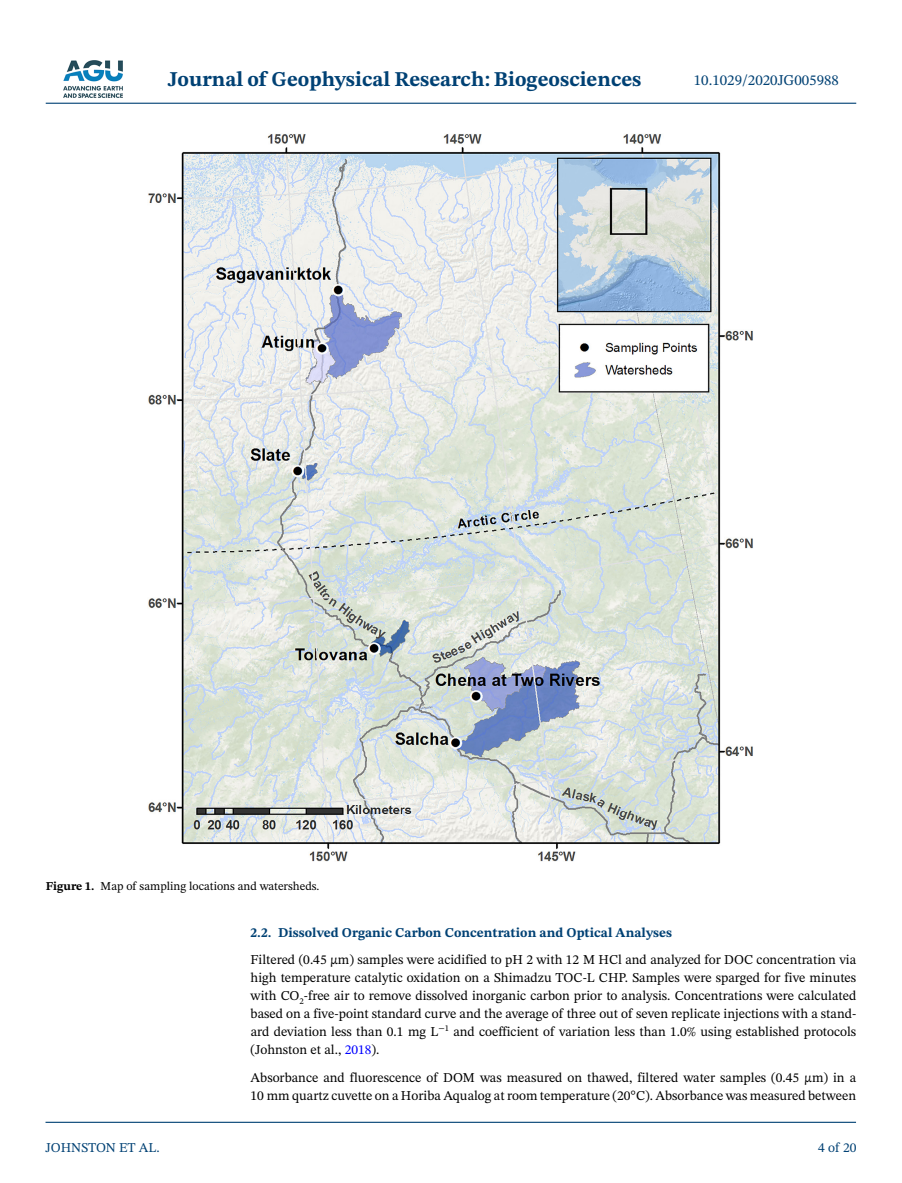
<style>
.page{position:relative;width:902px;height:1183px;background:#fff}
.page>*{position:absolute;margin:0;border:0;box-sizing:border-box;transform-origin:0 0}
.t1{font:700 21px "STIX Two Text";color:#004174}
.t2{font:15px "STIX Two Text";color:#004174}
.t3{font:13.5px/18px "STIX Two Text";color:#000;text-align:justify}
.t4{font:700 13.5px "STIX Two Text";color:#004174}
.t5{font:13.5px "STIX Two Text";color:#004174}
.t6{font:12px "STIX Two Text";color:#000}
.s1{font-weight:700}
.s2{color:#00f}
</style>
<div class="page">
<img style="left:63px;top:60px;width:60px;height:38px">
<hr style="left:46px;top:103px;width:810px;height:1px;background:#004174">
<hr style="left:45px;top:1121px;width:810px;height:1px;background:#004174">
<img style="left:148px;top:134px;width:605px;height:727px">
<h1 class="t1" style="left:168px;top:64px;width:475px">Journal of Geophysical Research: Biogeosciences</h1>
<p class="t2" style="left:693px;top:69px;width:147px">10.1029/2020JG005988</p>
<p class="t6" style="left:46px;top:877px;width:275px"><span class="s1">Figure 1.</span> Map of sampling locations and watersheds.</p>
<p class="t5" style="left:45px;top:1137px;width:116px">JOHNSTON ET AL.</p>
<p class="t4" style="left:250px;top:922px;width:423px">2.2. Dissolved Organic Carbon Concentration and Optical Analyses</p>
<p class="t3" style="left:250px;top:949px;width:607px">Filtered (0.45 μm) samples were acidified to pH 2 with 12 M HCl and analyzed for DOC concentration via high temperature catalytic oxidation on a Shimadzu TOC-L CHP. Samples were sparged for five minutes with CO<sub>2</sub>-free air to remove dissolved inorganic carbon prior to analysis. Concentrations were calculated based on a five-point standard curve and the average of three out of seven replicate injections with a stand&shy;ard deviation less than 0.1 mg L<sup>−1</sup> and coefficient of variation less than 1.0% using established protocols (Johnston et al., <span class="s2">2018</span>).</p>
<p class="t3" style="left:250px;top:1068px;width:607px">Absorbance and fluorescence of DOM was measured on thawed, filtered water samples (0.45 μm) in a<br>10 mm quartz cuvette on a Horiba Aqualog at room temperature (20°C). Absorbance was measured between</p>
<p class="t5" style="left:818px;top:1137px;width:40px">4 of 20</p>
</div>
